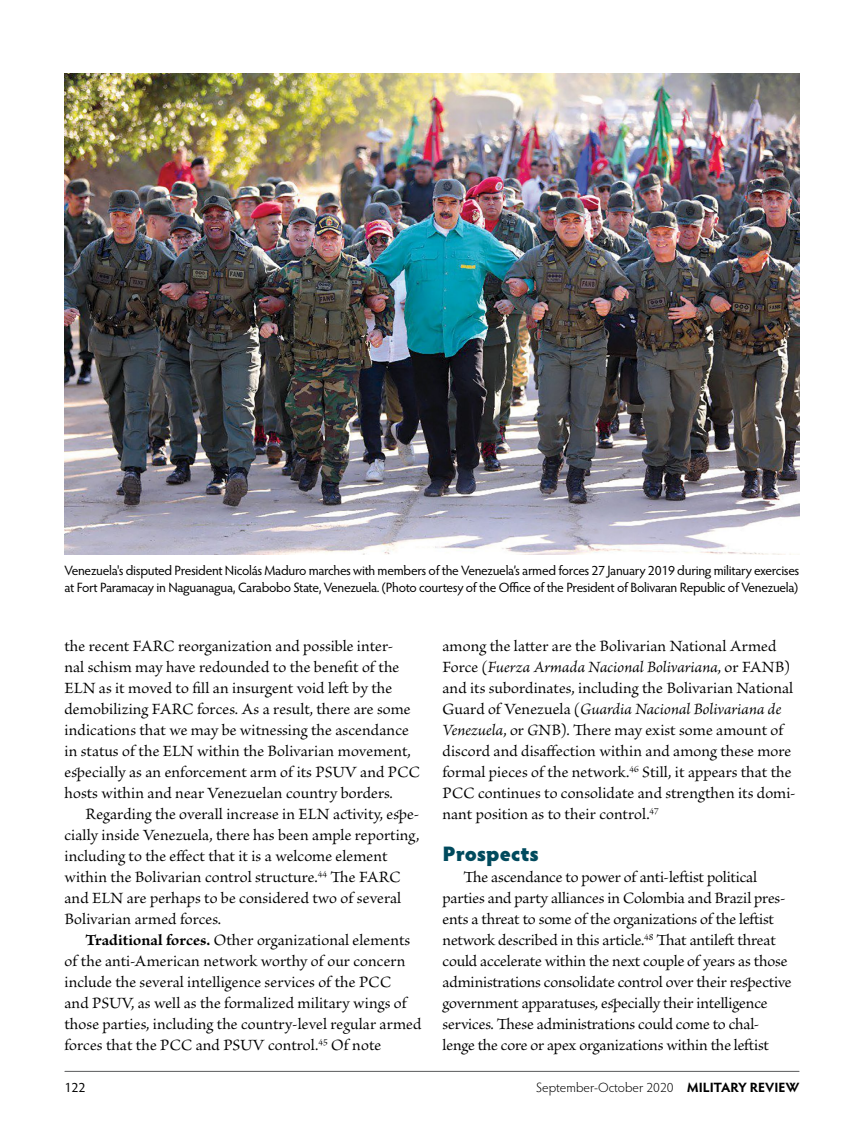
<style>
.page{position:relative;width:864px;height:1134px;background:#fff}
.page>*{position:absolute;margin:0;border:0;box-sizing:border-box;transform-origin:0 0}
.t1{font:900 21px "Hypatia Sans Pro";color:#004a5d}
.t2{font:16.5px/21px "Brioso Pro";color:#000}
.t3{font:13.5px/16.5px "Hypatia Sans Pro";letter-spacing:-.025em;color:#000}
.t4{font:300 13.5px "Hypatia Sans Pro";color:#000}
.s1{font-weight:700}
.s2{font-style:italic}
</style>
<div class="page">
<hr style="left:65px;top:1071px;width:734px;height:1px;background:#58595b">
<img style="left:64px;top:74px;width:736px;height:481px">
<p class="t3" style="left:64px;top:562px;width:736px">Venezuela's disputed President Nicolás Maduro marches with members of the Venezuela’s armed forces 27 January 2019 during military exercises at Fort Paramacay in Naguanagua, Carabobo State, Venezuela. (Photo courtesy of the Office of the President of Bolivaran Republic of Venezuela)</p>
<p class="t2" style="left:64px;top:636px;width:357px">the recent FARC reorganization and possible inter-<br>nal schism may have redounded to the benefit of the ELN as it moved to fill an insurgent void left by the demobilizing FARC forces. As a result, there are some indications that we may be witnessing the ascendance in status of the ELN within the Bolivarian movement, especially as an enforcement arm of its PSUV and PCC hosts within and near Venezuelan country borders.</p>
<p class="t2" style="left:65px;top:804px;width:357px;text-indent:21px">Regarding the overall increase in ELN activity, espe&shy;cially inside Venezuela, there has been ample reporting, including to the effect that it is a welcome element within the Bolivarian control structure.<sup>44</sup> The FARC and ELN are perhaps to be considered two of several Bolivarian armed forces.</p>
<p class="t2" style="left:65px;top:930px;width:358px;text-indent:21px"><span class="s1">Traditional forces.</span> Other organizational elements of the anti-American network worthy of our concern include the several intelligence services of the PCC<br>and PSUV, as well as the formalized military wings of those parties, including the country-level regular armed forces that the PCC and PSUV control.<sup>45</sup> Of note</p>
<p class="t2" style="left:443px;top:636px;width:355px">among the latter are the Bolivarian National Armed Force (<span class="s2">Fuerza Armada Nacional Bolivariana</span>, or FANB) and its subordinates, including the Bolivarian National Guard of Venezuela (<span class="s2">Guardia Nacional Bolivariana de Venezuela</span>, or <span class="s2">G</span>NB). There may exist some amount of discord and disaffection within and among these more formal pieces of the network.<sup>46</sup> Still, it appears that the PCC continues to consolidate and strengthen its domi&shy;nant position as to their control.<sup>47</sup></p>
<p class="t1" style="left:442px;top:838px;width:98px">Prospects</p>
<p class="t2" style="left:442px;top:867px;width:351px;text-indent:21px">The ascendance to power of anti-leftist political parties and party alliances in Colombia and Brazil pres&shy;ents a threat to some of the organizations of the leftist network described in this article.<sup>48</sup> That antileft threat could accelerate within the next couple of years as those administrations consolidate control over their respective government apparatuses, especially their intelligence services. These administrations could come to chal&shy;lenge the core or apex organizations within the leftist</p>
<p class="t3" style="left:64px;top:1079px;width:22px">122</p>
<p class="t4" style="left:536px;top:1079px;width:265px">September-October 2020 <span class="s1">MILITARY REVIEW</span></p>
</div>
